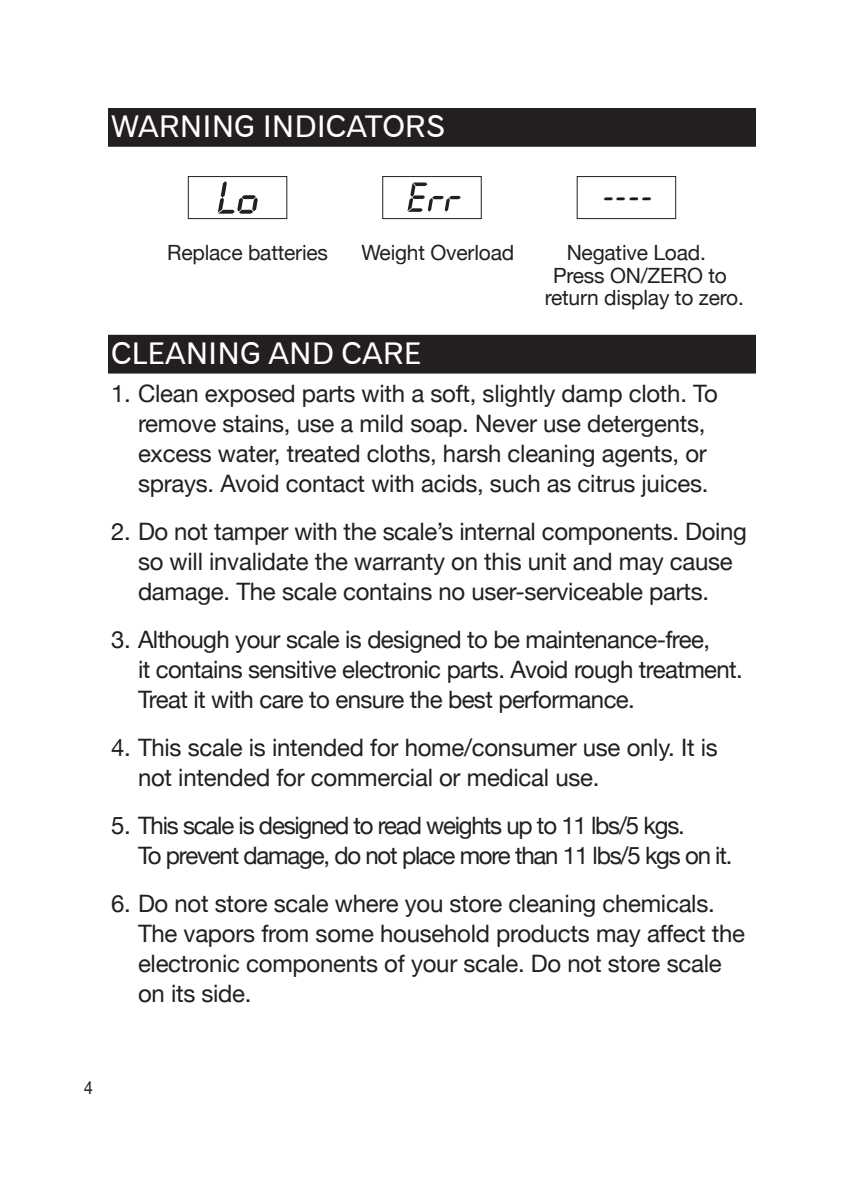
<style>
.page{position:relative;width:864px;height:1188px;background:#fff}
.page>*{position:absolute;margin:0;border:0;box-sizing:border-box;transform-origin:0 0}
.t1{font:30px "Gothic 720 BT Roman B";color:#fff}
.Paragraph_Style_-_BO{font:24px/30px "Helvetica Neue";letter-spacing:-.01em;color:#231f20}
.Paragraph_Style_-_BO-2{font:24px/30px "Helvetica Neue";letter-spacing:-.05em;color:#231f20}
._02_Body_Copy{font:21px "Helvetica Neue";letter-spacing:-.01em;color:#231f20}
.t2{font:18px "Gothic 720 BT Roman B";color:#231f20}
</style>
<div class="page">
<div style="left:110px;top:110px;width:644px;height:35px;background:#231f20"></div>
<div style="left:108px;top:108px;width:648px;height:39px;border:3px solid #231f20"></div>
<svg style="left:218px;top:181px;width:40px;height:33px"></svg>
<div style="left:188px;top:176px;width:99px;height:43px;border:1px solid #231f20"></div>
<svg style="left:407px;top:183px;width:54px;height:29px"></svg>
<div style="left:382px;top:176px;width:100px;height:43px;border:1px solid #231f20"></div>
<img style="left:603px;top:197px;width:49px;height:4px">
<div style="left:577px;top:176px;width:99px;height:43px;border:1px solid #231f20"></div>
<div style="left:110px;top:336px;width:644px;height:36px;background:#231f20"></div>
<div style="left:108px;top:335px;width:648px;height:39px;border:3px solid #231f20"></div>
<p class="t1" style="left:111px;top:108px;width:336px">WARNING INDICATORS</p>
<p class="_02_Body_Copy" style="left:167px;top:241px;width:162px">Replace batteries</p>
<p class="_02_Body_Copy" style="left:362px;top:241px;width:154px">Weight Overload</p>
<p class="_02_Body_Copy" style="left:567px;top:241px;width:141px">Negative Load.</p>
<p class="_02_Body_Copy" style="left:553px;top:263px;width:175px">Press ON/ZERO to</p>
<p class="_02_Body_Copy" style="left:545px;top:286px;width:201px">return display to zero.</p>
<p class="t1" style="left:111px;top:335px;width:312px">CLEANING AND CARE</p>
<p class="Paragraph_Style_-_BO" style="left:138px;top:379px;width:581px;text-indent:-27px">1. Clean exposed parts with a soft, slightly damp cloth. To remove stains, use a mild soap. Never use detergents, excess water, treated cloths, harsh cleaning agents, or sprays. Avoid contact with acids, such as citrus juices.</p>
<p class="Paragraph_Style_-_BO" style="left:111px;top:517px;width:637px;text-align:center">2. Do not tamper with the scale’s internal components. Doing so will invalidate the warranty on this unit and may cause damage. The scale contains no user-serviceable parts.</p>
<p class="Paragraph_Style_-_BO" style="left:138px;top:625px;width:606px;text-indent:-27px">3. Although your scale is designed to be maintenance-free,<br>it contains sensitive electronic parts. Avoid rough treatment.<br>Treat it with care to ensure the best performance.</p>
<p class="Paragraph_Style_-_BO" style="left:138px;top:733px;width:581px;text-indent:-27px">4. This scale is intended for home/consumer use only. It is not intended for commercial or medical use.</p>
<p class="Paragraph_Style_-_BO-2" style="left:138px;top:811px;width:596px;text-indent:-27px">5. This scale is designed to read weights up to 11 lbs/5 kgs.<br>To prevent damage, do not place more than 11 lbs/5 kgs on it.</p>
<p class="Paragraph_Style_-_BO" style="left:138px;top:889px;width:609px;text-indent:-27px">6. Do not store scale where you store cleaning chemicals.<br>The vapors from some household products may affect the electronic components of your scale. Do not store scale on its side.</p>
<p class="t2" style="left:84px;top:1076px;width:11px">4</p>
</div>
